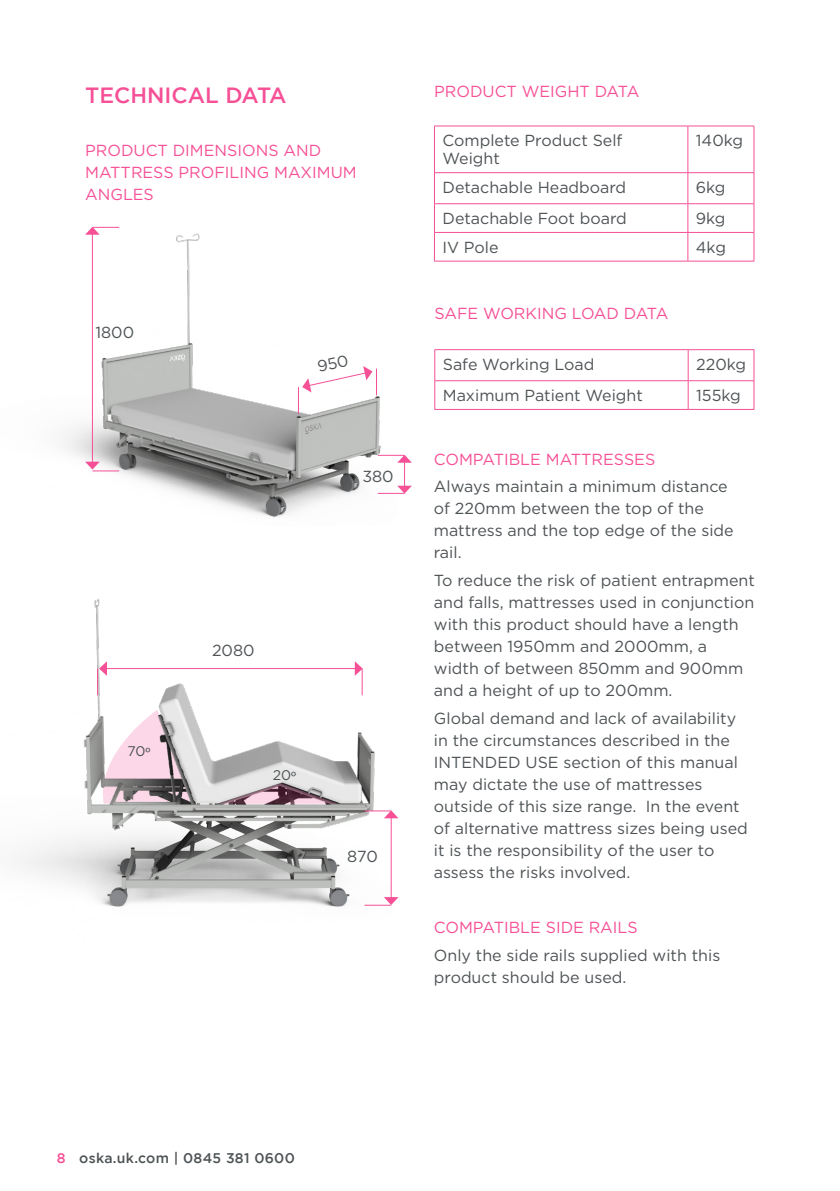
<style>
.page{position:relative;width:840px;height:1191px;background:#fff}
.page>*{position:absolute;margin:0;border:0;box-sizing:border-box;transform-origin:0 0}
.t1{font:500 22px "Gotham";color:#f65096}
.t2{font:16px/22px "Gotham";color:#4e5355}
.t3{font:16px/22px "Gotham";color:#f65096}
.t4{font:500 14px "Gotham";letter-spacing:.02em;color:#4e5355}
.t5{font:14px "Gotham";color:#4e5355}
.s1{font-family:"Myriad Pro"}
.s2{color:#f65096}
</style>
<div class="page">
<hr style="left:434px;top:126px;width:1px;height:46px;background:#f65096">
<hr style="left:434px;top:126px;width:253px;height:1px;background:#f65096">
<hr style="left:687px;top:126px;width:1px;height:46px;background:#f65096">
<hr style="left:753px;top:126px;width:1px;height:46px;background:#f65096">
<hr style="left:687px;top:126px;width:66px;height:1px;background:#f65096">
<hr style="left:434px;top:173px;width:1px;height:30px;background:#f65096">
<hr style="left:434px;top:172px;width:253px;height:1px;background:#f65096">
<hr style="left:687px;top:173px;width:1px;height:30px;background:#f65096">
<hr style="left:687px;top:172px;width:66px;height:1px;background:#f65096">
<hr style="left:753px;top:173px;width:1px;height:30px;background:#f65096">
<hr style="left:434px;top:203px;width:253px;height:1px;background:#f65096">
<hr style="left:687px;top:203px;width:66px;height:1px;background:#f65096">
<svg style="left:434px;top:204px;width:1px;height:57px"></svg>
<hr style="left:434px;top:232px;width:253px;height:1px;background:#f65096">
<hr style="left:434px;top:261px;width:253px;height:1px;background:#f65096">
<svg style="left:687px;top:204px;width:1px;height:57px"></svg>
<svg style="left:753px;top:204px;width:1px;height:57px"></svg>
<hr style="left:687px;top:232px;width:66px;height:1px;background:#f65096">
<hr style="left:687px;top:261px;width:66px;height:1px;background:#f65096">
<hr style="left:434px;top:350px;width:1px;height:30px;background:#f65096">
<hr style="left:434px;top:349px;width:253px;height:1px;background:#f65096">
<hr style="left:687px;top:350px;width:1px;height:30px;background:#f65096">
<hr style="left:687px;top:349px;width:66px;height:1px;background:#f65096">
<hr style="left:753px;top:350px;width:1px;height:30px;background:#f65096">
<svg style="left:434px;top:381px;width:1px;height:28px"></svg>
<hr style="left:434px;top:380px;width:253px;height:1px;background:#f65096">
<hr style="left:434px;top:409px;width:253px;height:1px;background:#f65096">
<svg style="left:687px;top:381px;width:1px;height:28px"></svg>
<hr style="left:687px;top:380px;width:66px;height:1px;background:#f65096">
<svg style="left:753px;top:381px;width:1px;height:28px"></svg>
<hr style="left:687px;top:409px;width:66px;height:1px;background:#f65096">
<img style="left:62px;top:226px;width:350px;height:291px">
<img style="left:16px;top:598px;width:383px;height:309px">
<hr style="left:92px;top:234px;width:1px;height:229px;background:#f65096">
<svg style="left:85px;top:462px;width:34px;height:9px"></svg>
<svg style="left:85px;top:227px;width:34px;height:8px"></svg>
<svg style="left:377px;top:455px;width:34px;height:39px"></svg>
<hr style="left:106px;top:668px;width:250px;height:1px;background:#f65096">
<svg style="left:97px;top:661px;width:10px;height:34px"></svg>
<svg style="left:354px;top:661px;width:8px;height:34px"></svg>
<hr style="left:390px;top:817px;width:1px;height:81px;background:#f65096">
<svg style="left:364px;top:897px;width:34px;height:8px"></svg>
<svg style="left:364px;top:810px;width:34px;height:8px"></svg>
<svg style="left:218px;top:783px;width:120px;height:20px;background:#b9a7af"></svg>
<svg style="left:298px;top:355px;width:79px;height:59px"></svg>
<p class="t1" style="left:85px;top:82px;width:203px">TECHNICAL DATA</p>
<p class="t3" style="left:434px;top:80px;width:206px">PRODUCT WEIGHT DATA</p>
<p class="t2" style="left:442px;top:131px;width:181px;line-height:18px">Complete Product Self<br>Weight</p>
<p class="t2" style="left:695px;top:129px;width:49px">140kg</p>
<p class="t2" style="left:442px;top:176px;width:185px">Detachable Headboard</p>
<p class="t2" style="left:695px;top:176px;width:31px">6kg</p>
<p class="t2" style="left:442px;top:207px;width:186px">Detachable Foot board</p>
<p class="t2" style="left:695px;top:207px;width:31px">9kg</p>
<p class="t2" style="left:442px;top:236px;width:58px">IV Pole</p>
<p class="t2" style="left:695px;top:236px;width:32px">4kg</p>
<p class="t3" style="left:85px;top:139px;width:273px">PRODUCT DIMENSIONS AND<br>MATTRESS PROFILING MAXIMUM<br>ANGLES</p>
<p class="t2" style="left:95px;top:321px;width:40px">1800</p>
<p class="t5" style="left:127px;top:743px;width:25px">70<span class="s1">º</span></p>
<p class="t2" style="left:212px;top:639px;width:44px">2080</p>
<p class="t5" style="left:272px;top:767px;width:25px">20<span class="s1">º</span></p>
<p class="t2" style="left:362px;top:465px;width:33px">380</p>
<p class="t2" style="left:347px;top:845px;width:32px">870</p>
<p class="t3" style="left:434px;top:302px;width:235px">SAFE WORKING LOAD DATA</p>
<p class="t2" style="left:442px;top:353px;width:153px">Safe Working Load</p>
<p class="t2" style="left:695px;top:353px;width:51px">220kg</p>
<p class="t2" style="left:442px;top:384px;width:201px">Maximum Patient Weight</p>
<p class="t2" style="left:695px;top:384px;width:46px">155kg</p>
<p class="t3" style="left:433px;top:447px;width:223px">COMPATIBLE MATTRESSES</p>
<p class="t2" style="left:433px;top:475px;width:301px">Always maintain a minimum distance of 220mm between the top of the mattress and the top edge of the side rail.</p>
<p class="t2" style="left:433px;top:569px;width:322px">To reduce the risk of patient entrapment and falls, mattresses used in conjunction with this product should have a length between 1950mm and 2000mm, a width of between 850mm and 900mm and a height of up to 200mm.</p>
<p class="t2" style="left:433px;top:706px;width:315px">Global demand and lack of availability in the circumstances described in the INTENDED USE section of this manual may dictate the use of mattresses outside of this size range. In the event of alternative mattress sizes being used it is the responsibility of the user to assess the risks involved.</p>
<p class="t3" style="left:433px;top:916px;width:205px">COMPATIBLE SIDE RAILS</p>
<p class="t2" style="left:433px;top:943px;width:288px">Only the side rails supplied with this product should be used.</p>
<p class="t4" style="left:57px;top:1149px;width:239px"><span class="s2">8</span> oska.uk.com | 0845 381 0600</p>
</div>
